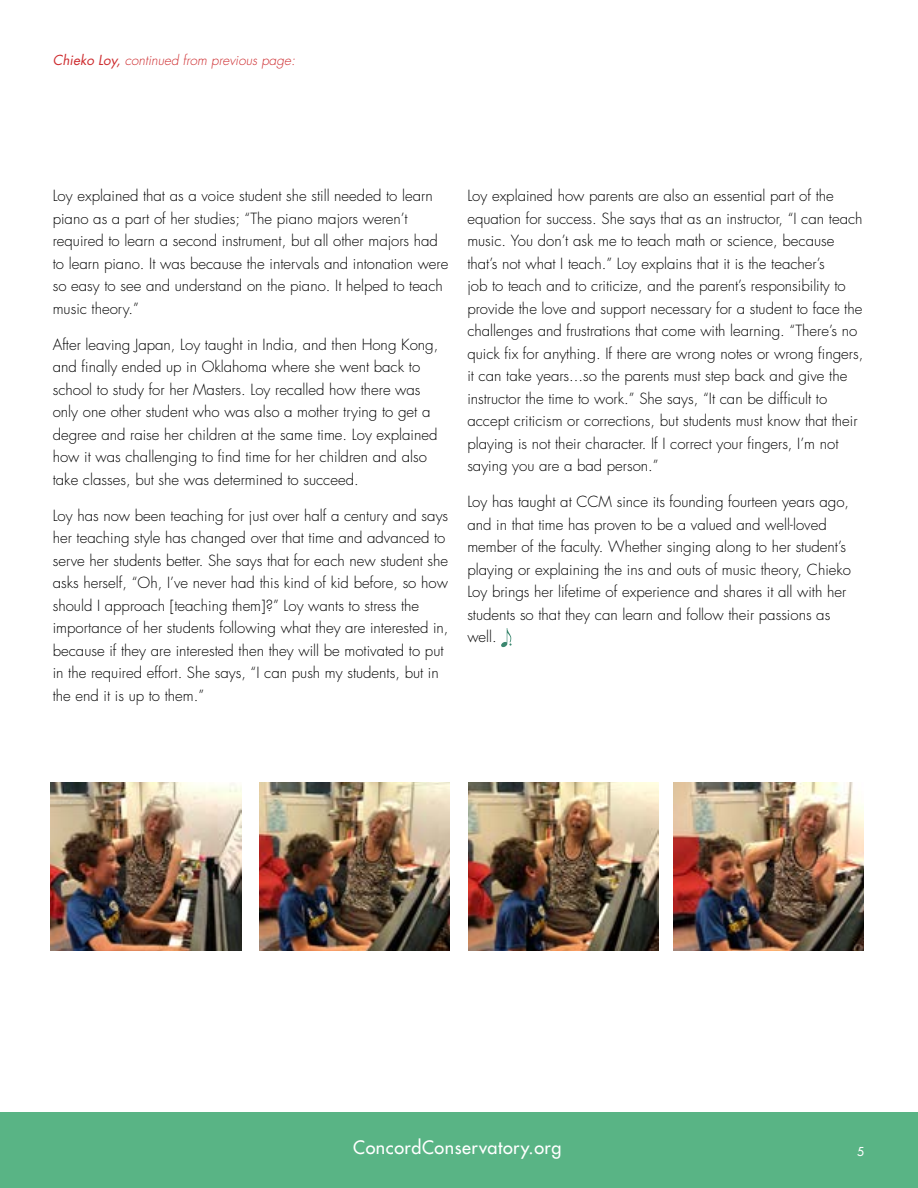
<style>
.page{position:relative;width:918px;height:1188px;background:#fff}
.page>*{position:absolute;margin:0;border:0;box-sizing:border-box;transform-origin:0 0}
.t1{font:500 18px "Futura Std";letter-spacing:.03em;color:#fff}
.t2{font:300 15px/22.5px "Futura Std";color:#000}
.t3{font:italic 300 13.5px "Futura Std";color:#ce2d30}
.t4{font:500 12px "Futura Std";color:#fff}
.s1{font-weight:400}
</style>
<div class="page">
<div style="left:0;top:1112px;width:918px;height:76px;background:#59b485"></div>
<img style="left:468px;top:782px;width:190px;height:169px">
<img style="left:260px;top:782px;width:190px;height:169px">
<img style="left:674px;top:782px;width:190px;height:169px">
<img style="left:51px;top:782px;width:190px;height:169px">
<svg style="left:501px;top:628px;width:11px;height:19px"></svg>
<p class="t3" style="left:53px;top:52px;width:244px"><span class="s1">Chieko Loy,</span> continued from previous page:</p>
<p class="t2" style="left:53px;top:185px;width:397px">Loy explained that as a voice student she still needed to learn piano as a part of her studies; “The piano majors weren’t required to learn a second instrument, but all other majors had to learn piano. It was because the intervals and intonation were so easy to see and understand on the piano. It helped to teach music theory.”</p>
<p class="t2" style="left:53px;top:334px;width:387px">After leaving Japan, Loy taught in India, and then Hong Kong, and finally ended up in Oklahoma where she went back to school to study for her Masters. Loy recalled how there was only one other student who was also a mother trying to get a degree and raise her children at the same time. Loy explained how it was challenging to find time for her children and also take classes, but she was determined to succeed.</p>
<p class="t2" style="left:53px;top:505px;width:397px">Loy has now been teaching for just over half a century and says her teaching style has changed over that time and advanced to serve her students better. She says that for each new student she asks herself, “Oh, I’ve never had this kind of kid before, so how should I approach [teaching them]?” Loy wants to stress the importance of her students following what they are interested in, because if they are interested then they will be motivated to put in the required effort. She says, “I can push my students, but in the end it is up to them.”</p>
<p class="t2" style="left:467px;top:185px;width:397px">Loy explained how parents are also an essential part of the equation for success. She says that as an instructor, “I can teach music. You don’t ask me to teach math or science, because that’s not what I teach.” Loy explains that it is the teacher’s<br>job to teach and to criticize, and the parent’s responsibility to provide the love and support necessary for a student to face the challenges and frustrations that come with learning. “There’s no quick fix for anything. If there are wrong notes or wrong fingers, it can take years...so the parents must step back and give the instructor the time to work.” She says, “It can be difficult to accept criticism or corrections, but students must know that their playing is not their character. If I correct your fingers, I’m not saying you are a bad person.”</p>
<p class="t2" style="left:467px;top:491px;width:385px">Loy has taught at CCM since its founding fourteen years ago, and in that time has proven to be a valued and well-loved member of the faculty. Whether singing along to her student’s playing or explaining the ins and outs of music theory, Chieko Loy brings her lifetime of experience and shares it all with her students so that they can learn and follow their passions as well.</p>
<p class="t1" style="left:353px;top:1136px;width:210px">ConcordConservatory.org</p>
<p class="t4" style="left:857px;top:1144px;width:8px">5</p>
</div>
